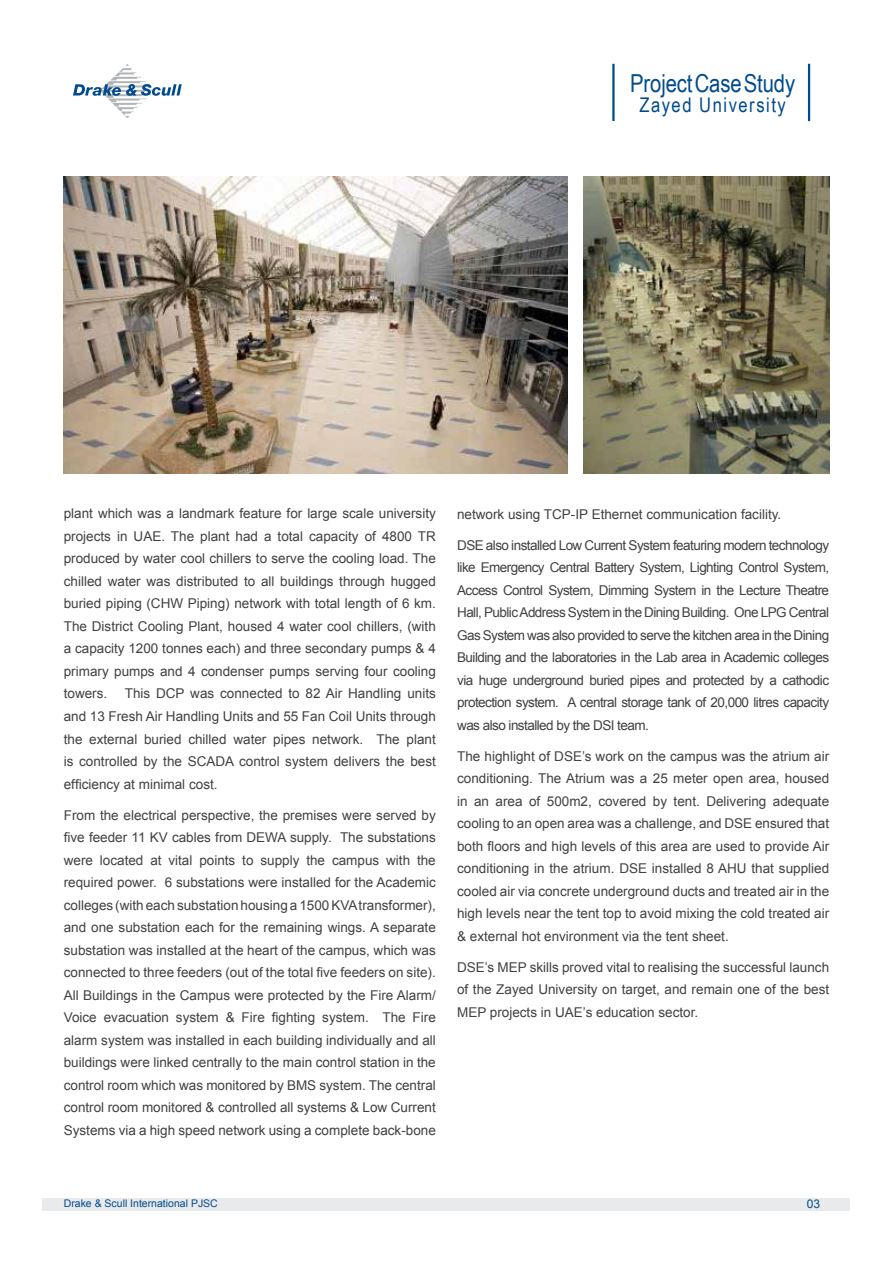
<style>
.page{position:relative;width:893px;height:1263px;background:#fff}
.page>*{position:absolute;margin:0;border:0;box-sizing:border-box;transform-origin:0 0}
.t1{font:24.75px "Arial Narrow";letter-spacing:-.005em;color:#004b8d}
.t2{font:20.25px "Arial Narrow";letter-spacing:.075em;color:#004b8d}
.t3{font:13.5px/22.5px "Arial";color:#414042;text-align:justify}
.t4{font:12px "Arial";color:#004b8d}
.t5{font:10.5px "Arial";color:#004b8d}
</style>
<div class="page">
<div style="left:43px;top:1197px;width:807px;height:13px;background:#e9eaeb"></div>
<hr style="left:612px;top:64px;width:3px;height:57px;background:#004b8d">
<hr style="left:808px;top:64px;width:2px;height:57px;background:#004b8d">
<svg style="left:73px;top:64px;width:109px;height:54px"></svg>
<img style="left:584px;top:176px;width:245px;height:298px">
<img style="left:64px;top:176px;width:503px;height:298px">
<h1 class="t1" style="left:630px;top:65px;width:167px">Project Case Study</h1>
<h2 class="t2" style="left:639px;top:90px;width:148px">Zayed University</h2>
<p class="t3" style="left:64px;top:502px;width:374px">plant which was a landmark feature for large scale university projects in UAE. The plant had a total capacity of 4800 TR produced by water cool chillers to serve the cooling load. The chilled water was distributed to all buildings through hugged buried piping (CHW Piping) network with total length of 6 km.<br>The District Cooling Plant, housed 4 water cool chillers, (with a capacity 1200 tonnes each) and three secondary pumps &amp; 4 primary pumps and 4 condenser pumps serving four cooling towers.</p>
<p class="t3" style="left:64px;top:682px;width:374px;text-indent:61px">This DCP was connected to 82 Air Handling units and 13 Fresh Air Handling Units and 55 Fan Coil Units through the external buried chilled water pipes network. The plant is controlled by the SCADA control system delivers the best efficiency at minimal cost.</p>
<p class="t3" style="left:64px;top:803px;width:374px">From the electrical perspective, the premises were served by five feeder 11 KV cables from DEWA supply. The substations were located at vital points to supply the campus with the required power. 6 substations were installed for the Academic colleges (with each substation housing a 1500 KVA transformer), and one substation each for the remaining wings. A separate substation was installed at the heart of the campus, which was connected to three feeders (out of the total five feeders on site).<br>All Buildings in the Campus were protected by the Fire Alarm/ Voice evacuation system &amp; Fire fighting system. The Fire alarm system was installed in each building individually and all buildings were linked centrally to the main control station in the control room which was monitored by BMS system. The central control room monitored &amp; controlled all systems &amp; Low Current Systems via a high speed network using a complete back-bone</p>
<p class="t3" style="left:457px;top:502px;width:326px">network using TCP-IP Ethernet communication facility.</p>
<p class="t3" style="left:457px;top:533px;width:374px">DSE also installed Low Current System featuring modern technology like Emergency Central Battery System, Lighting Control System, Access Control System, Dimming System in the Lecture Theatre Hall, Public Address System in the Dining Building. One LPG Central Gas System was also provided to serve the kitchen area in the Dining Building and the laboratories in the Lab area in Academic colleges via huge underground buried pipes and protected by a cathodic protection system. A central storage tank of 20,000 litres capacity was also installed by the DSI team.</p>
<p class="t3" style="left:457px;top:744px;width:374px">The highlight of DSE’s work on the campus was the atrium air conditioning. The Atrium was a 25 meter open area, housed in an area of 500m2, covered by tent. Delivering adequate cooling to an open area was a challenge, and DSE ensured that both floors and high levels of this area are used to provide Air conditioning in the atrium. DSE installed 8 AHU that supplied cooled air via concrete underground ducts and treated air in the high levels near the tent top to avoid mixing the cold treated air &amp; external hot environment via the tent sheet.</p>
<p class="t3" style="left:457px;top:956px;width:374px">DSE’s MEP skills proved vital to realising the successful launch of the Zayed University on target, and remain one of the best MEP projects in UAE’s education sector.</p>
<p class="t5" style="left:64px;top:1196px;width:156px">Drake &amp; Scull International PJSC</p>
<p class="t4" style="left:807px;top:1195px;width:15px">03</p>
</div>
